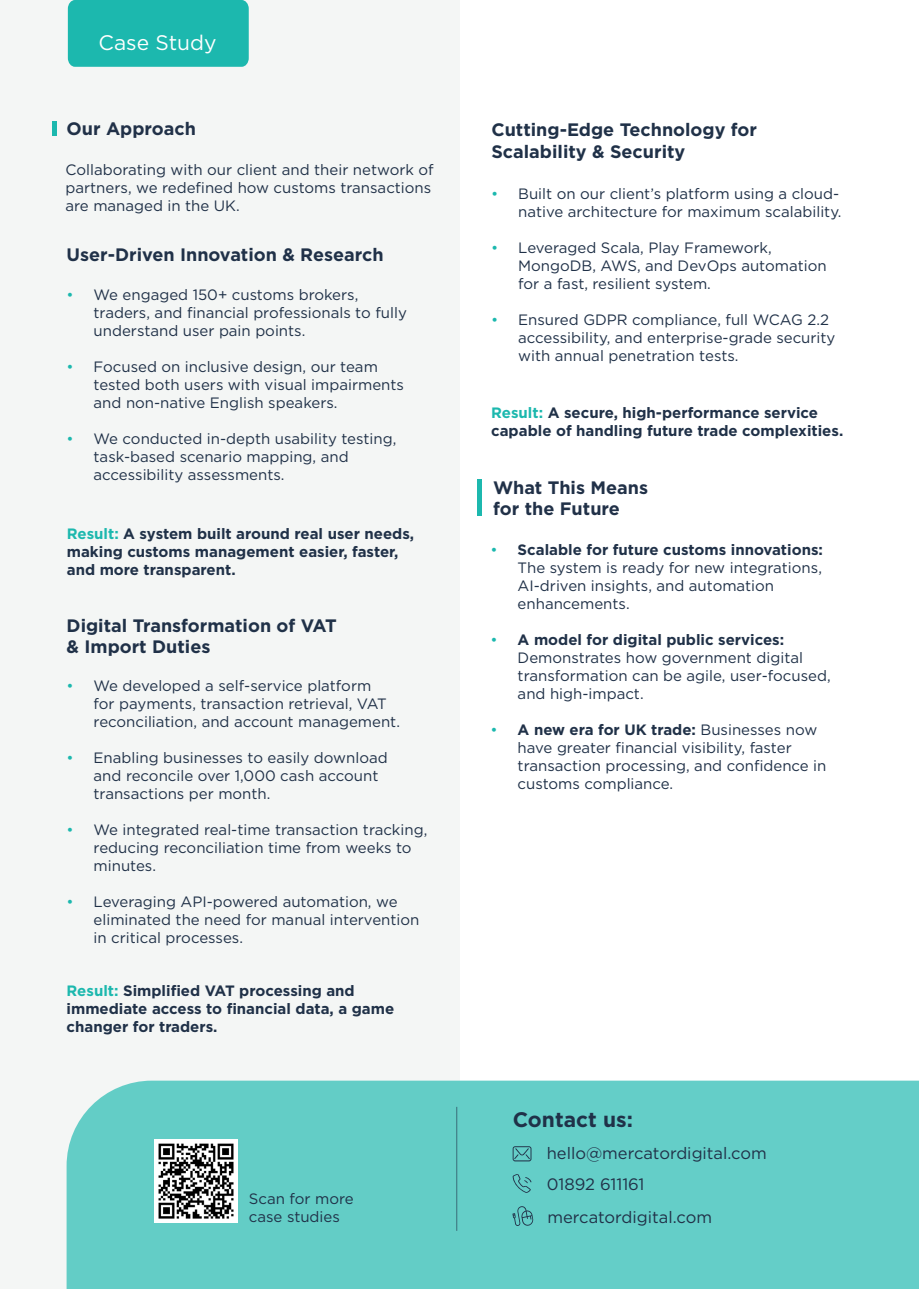
<style>
.page{position:relative;width:919px;height:1289px;background:#fff}
.page>*{position:absolute;margin:0;border:0;box-sizing:border-box;transform-origin:0 0}
.t1{font:700 21px "Gotham";color:#203148}
.t2{font:21px "Gotham";color:#fff}
.t3{font:700 18px/21.6px "Gotham";color:#203148}
.t4{font:700 18px/21.6px "Gotham";color:#213148}
.t5{font:16.5px "Gotham";color:#213148}
.t6{font:15px/18px "Gotham";color:#203148}
.t7{font:700 15px/18px "Gotham";color:#203148}
.s1{color:#1cb8ae}
.s2{font-weight:700}
</style>
<div class="page">
<div style="left:0;top:0;width:459px;height:1288px;background:#f4f6f5"></div>
<hr style="left:52px;top:121px;width:4px;height:14px;background:#1cb8ae">
<hr style="left:477px;top:479px;width:4px;height:36px;background:#1cb8ae">
<div style="left:67px;top:1080px;width:851px;height:208px;background:#64cec8"></div>
<img style="left:155px;top:1139px;width:82px;height:83px">
<hr style="left:456px;top:1106px;width:1px;height:124px;background:#203148">
<svg style="left:512px;top:1173px;width:19px;height:19px"></svg>
<svg style="left:512px;top:1146px;width:19px;height:15px"></svg>
<svg style="left:512px;top:1206px;width:21px;height:19px"></svg>
<div style="left:68px;top:0;width:181px;height:67px;background:#1cb8ae"></div>
<p class="t2" style="left:98px;top:29px;width:120px">Case Study</p>
<p class="t4" style="left:67px;top:118px;width:131px">Our Approach</p>
<p class="t6" style="left:65px;top:160px;width:370px">Collaborating with our client and their network of partners, we redefined how customs transactions are managed in the UK.</p>
<p class="t3" style="left:67px;top:243px;width:318px">User-Driven Innovation &amp; Research</p>
<p class="t6" style="left:94px;top:286px;width:315px;text-indent:-27px"><span class="s1">•</span> We engaged 150+ customs brokers, traders, and financial professionals to fully understand user pain points.</p>
<p class="t6" style="left:94px;top:358px;width:312px;text-indent:-27px"><span class="s1">•</span> Focused on inclusive design, our team tested both users with visual impairments and non-native English speakers.</p>
<p class="t6" style="left:94px;top:430px;width:304px;text-indent:-27px"><span class="s1">•</span> We conducted in-depth usability testing, task-based scenario mapping, and accessibility assessments.</p>
<p class="t7" style="left:67px;top:524px;width:349px"><span class="s1">Result:</span> A system built around real user needs, making customs management easier, faster, and more transparent.</p>
<p class="t3" style="left:67px;top:614px;width:272px">Digital Transformation of VAT &amp; Import Duties</p>
<p class="t6" style="left:94px;top:676px;width:308px;text-indent:-27px"><span class="s1">•</span> We developed a self-service platform<br>for payments, transaction retrieval, VAT reconciliation, and account management.</p>
<p class="t6" style="left:94px;top:748px;width:295px;text-indent:-27px"><span class="s1">•</span> Enabling businesses to easily download and reconcile over 1,000 cash account transactions per month.</p>
<p class="t6" style="left:94px;top:820px;width:335px;text-indent:-27px"><span class="s1">•</span> We integrated real-time transaction tracking, reducing reconciliation time from weeks to minutes.</p>
<p class="t6" style="left:94px;top:892px;width:327px;text-indent:-27px"><span class="s1">•</span> Leveraging API-powered automation, we eliminated the need for manual intervention in critical processes.</p>
<p class="t7" style="left:67px;top:981px;width:329px"><span class="s1">Result:</span> Simplified VAT processing and immediate access to financial data, a game changer for traders.</p>
<p class="t6" style="left:249px;top:1189px;width:106px">Scan for more case studies</p>
<p class="t3" style="left:491px;top:119px;width:267px">Cutting-Edge Technology for<br>Scalability &amp; Security</p>
<p class="t6" style="left:491px;top:184px;width:352px;text-align:right"><span class="s1">•</span> Built on our client’s platform using a cloud&shy;native architecture for maximum scalability.</p>
<p class="t6" style="left:518px;top:238px;width:310px;text-indent:-27px"><span class="s1">•</span> Leveraged Scala, Play Framework,<br>MongoDB, AWS, and DevOps automation for a fast, resilient system.</p>
<p class="t6" style="left:518px;top:310px;width:319px;text-indent:-27px"><span class="s1">•</span> Ensured GDPR compliance, full WCAG 2.2 accessibility, and enterprise-grade security with annual penetration tests.</p>
<p class="t7" style="left:491px;top:404px;width:353px"><span class="s1">Result:</span> A secure, high-performance service capable of handling future trade complexities.</p>
<p class="t4" style="left:493px;top:476px;width:156px">What This Means for the Future</p>
<p class="t6" style="left:517px;top:540px;width:307px;text-indent:-27px"><span class="s1">•</span> <span class="s2">Scalable for future customs innovations:<br></span>The system is ready for new integrations, AI-driven insights, and automation enhancements.</p>
<p class="t6" style="left:517px;top:630px;width:314px;text-indent:-27px"><span class="s1">•</span> <span class="s2">A model for digital public services:<br></span>Demonstrates how government digital transformation can be agile, user-focused, and high-impact.</p>
<p class="t6" style="left:517px;top:720px;width:310px;text-indent:-27px"><span class="s1">•</span> <span class="s2">A new era for UK trade:</span> Businesses now have greater financial visibility, faster transaction processing, and confidence in customs compliance.</p>
<p class="t1" style="left:512px;top:1105px;width:122px">Contact us:</p>
<p class="t5" style="left:546px;top:1142px;width:221px">hello@mercatordigital.com</p>
<p class="t5" style="left:546px;top:1173px;width:99px">01892 611161</p>
<p class="t5" style="left:547px;top:1206px;width:166px">mercatordigital.com</p>
</div>
